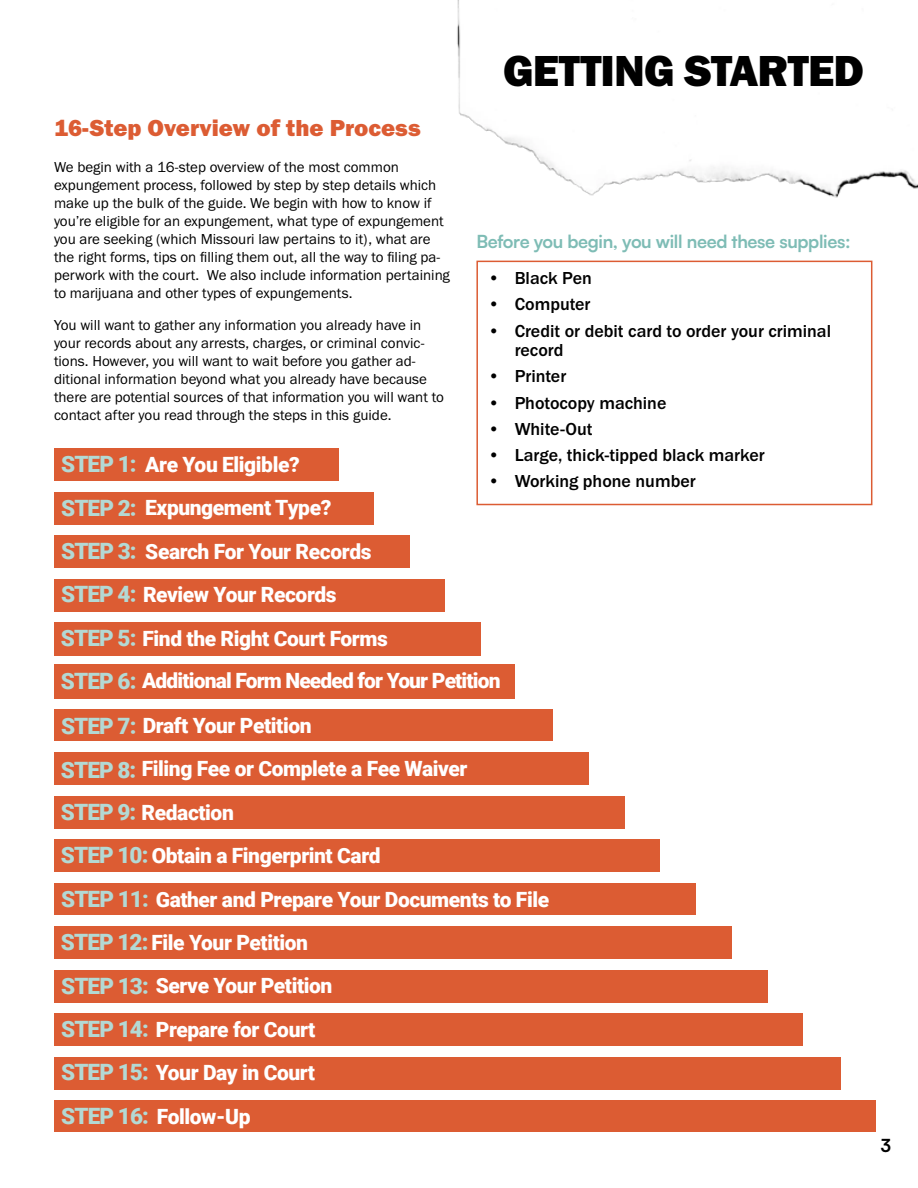
<style>
.page{position:relative;width:918px;height:1188px;background:#fff}
.page>*{position:absolute;margin:0;border:0;box-sizing:border-box;transform-origin:0 0}
.t1{font:45px "Franklin Gothic URW Hea";letter-spacing:-.02em;color:#000}
.t2{font:24px "Franklin Gothic URW Hea";color:#dc5c33}
.t3{font:900 21px "Roboto";letter-spacing:-.02em;color:#fff}
.t4{font:900 21px "Roboto";letter-spacing:-.04em;color:#fff}
.t5{font:500 18px/19.5px "Franklin Gothic URW";color:#000}
.t6{font:700 18px "Satoshi";letter-spacing:-.02em;color:#7ebcb5}
.t7{font:700 18px "Satoshi";color:#000}
.t8{font:15px/18px "Franklin Gothic URW Boo";color:#000}
.s1{font-size:22.5px;color:#b3d9d4}
</style>
<div class="page">
<div style="left:476px;top:261px;width:396px;height:244px;border:2px solid #dc5c33"></div>
<div style="left:54px;top:448px;width:284px;height:33px;background:#dc5c33"></div>
<div style="left:54px;top:622px;width:426px;height:33px;background:#dc5c33"></div>
<div style="left:54px;top:579px;width:391px;height:32px;background:#dc5c33"></div>
<div style="left:54px;top:535px;width:355px;height:33px;background:#dc5c33"></div>
<div style="left:54px;top:492px;width:319px;height:32px;background:#dc5c33"></div>
<div style="left:54px;top:664px;width:461px;height:34px;background:#dc5c33"></div>
<div style="left:54px;top:840px;width:606px;height:32px;background:#dc5c33"></div>
<div style="left:54px;top:796px;width:570px;height:33px;background:#dc5c33"></div>
<div style="left:54px;top:753px;width:534px;height:32px;background:#dc5c33"></div>
<div style="left:54px;top:710px;width:499px;height:31px;background:#dc5c33"></div>
<div style="left:54px;top:884px;width:642px;height:31px;background:#dc5c33"></div>
<div style="left:54px;top:1100px;width:822px;height:31px;background:#dc5c33"></div>
<div style="left:54px;top:1057px;width:786px;height:32px;background:#dc5c33"></div>
<div style="left:54px;top:1013px;width:748px;height:33px;background:#dc5c33"></div>
<div style="left:54px;top:970px;width:713px;height:32px;background:#dc5c33"></div>
<div style="left:54px;top:926px;width:678px;height:33px;background:#dc5c33"></div>
<img style="left:457px;top:0;width:461px;height:198px">
<h2 class="t2" style="left:54px;top:112px;width:368px">16-Step Overview of the Process</h2>
<p class="t8" style="left:54px;top:158px;width:398px">We begin with a 16-step overview of the most common expungement process, followed by step by step details which make up the bulk of the guide. We begin with how to know if you’re eligible for an expungement, what type of expungement you are seeking (which Missouri law pertains to it), what are the right forms, tips on filling them out, all the way to filing pa&shy;perwork with the court. We also include information pertaining to marijuana and other types of expungements.</p>
<p class="t8" style="left:54px;top:315px;width:391px">You will want to gather any information you already have in your records about any arrests, charges, or criminal convic&shy;tions. However, you will want to wait before you gather ad&shy;ditional information beyond what you already have because there are potential sources of that information you will want to contact after you read through the steps in this guide.</p>
<h3 class="t3" style="left:61px;top:450px;width:240px"><span class="s1">STEP 1:</span> Are You Eligible?</h3>
<h3 class="t3" style="left:61px;top:493px;width:272px"><span class="s1">STEP 2:</span> Expungement Type?</h3>
<h3 class="t3" style="left:61px;top:537px;width:312px"><span class="s1">STEP 3:</span> Search For Your Records</h3>
<h3 class="t3" style="left:61px;top:580px;width:277px"><span class="s1">STEP 4:</span> Review Your Records</h3>
<h3 class="t3" style="left:61px;top:623px;width:328px"><span class="s1">STEP 5:</span> Find the Right Court Forms</h3>
<h1 class="t1" style="left:503px;top:42px;width:362px">GETTING STARTED</h1>
<p class="t6" style="left:476px;top:228px;width:376px">Before you begin, you will need these supplies:</p>
<p class="t5" style="left:488px;top:268px;width:106px">• Black Pen</p>
<p class="t5" style="left:488px;top:294px;width:104px">• Computer</p>
<p class="t5" style="left:515px;top:321px;width:318px;text-indent:-27px">• Credit or debit card to order your criminal record</p>
<p class="t5" style="left:488px;top:366px;width:80px">• Printer</p>
<p class="t5" style="left:488px;top:393px;width:180px">• Photocopy machine</p>
<p class="t5" style="left:488px;top:419px;width:106px">• White-Out</p>
<p class="t5" style="left:488px;top:445px;width:279px">• Large, thick-tipped black marker</p>
<p class="t5" style="left:488px;top:471px;width:210px">• Working phone number</p>
<h3 class="t4" style="left:61px;top:666px;width:441px"><span class="s1">STEP 6:</span> Additional Form Needed for Your Petition</h3>
<h3 class="t3" style="left:61px;top:711px;width:252px"><span class="s1">STEP 7:</span> Draft Your Petition</h3>
<h3 class="t3" style="left:61px;top:754px;width:408px"><span class="s1">STEP 8:</span> Filing Fee or Complete a Fee Waiver</h3>
<h3 class="t3" style="left:61px;top:797px;width:174px"><span class="s1">STEP 9:</span> Redaction</h3>
<h3 class="t3" style="left:61px;top:841px;width:321px"><span class="s1">STEP 10:</span> Obtain a Fingerprint Card</h3>
<h3 class="t3" style="left:61px;top:885px;width:489px"><span class="s1">STEP 11:</span> Gather and Prepare Your Documents to File</h3>
<h3 class="t3" style="left:61px;top:928px;width:249px"><span class="s1">STEP 12:</span> File Your Petition</h3>
<h3 class="t3" style="left:61px;top:971px;width:273px"><span class="s1">STEP 13:</span> Serve Your Petition</h3>
<h3 class="t3" style="left:61px;top:1015px;width:256px"><span class="s1">STEP 14:</span> Prepare for Court</h3>
<h3 class="t3" style="left:61px;top:1058px;width:255px"><span class="s1">STEP 15:</span> Your Day in Court</h3>
<h3 class="t3" style="left:61px;top:1102px;width:191px"><span class="s1">STEP 16:</span> Follow-Up</h3>
<p class="t7" style="left:881px;top:1132px;width:12px">3</p>
</div>
